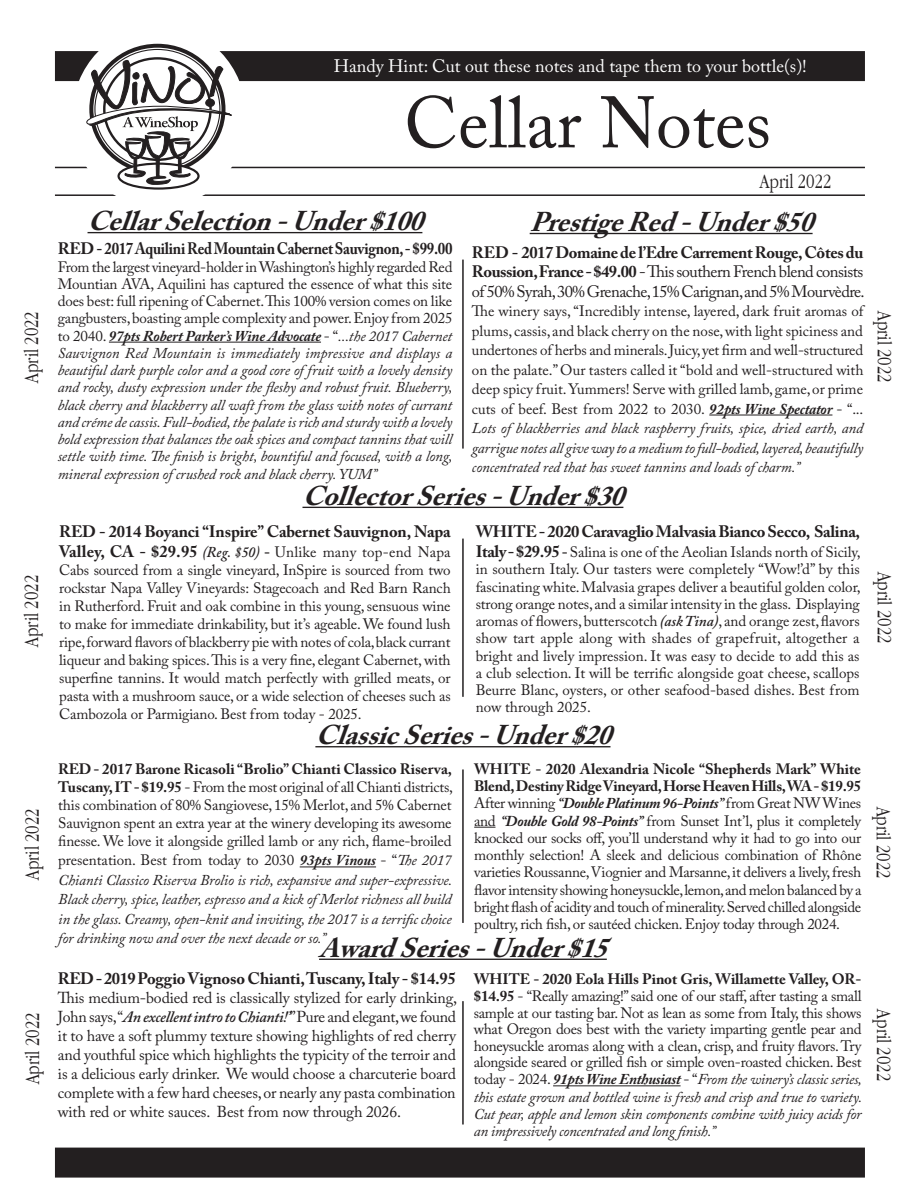
<style>
.page{position:relative;width:918px;height:1188px;background:#fff}
.page>*{position:absolute;margin:0;border:0;box-sizing:border-box;transform-origin:0 0}
.t1{font:72px "Adobe Caslon Pro";color:#231f20}
.t2{font:italic 700 27px "Adobe Caslon Pro";color:#231f20}
.t3{font:300 21px "Apple Garamond BT";color:#231f20}
.t4{font:18px "Adobe Caslon Pro";color:#fff}
.t5{font:700 16.5px "Adobe Caslon Pro";letter-spacing:-.02em;color:#231f20}
.t6{font:16.5px/19.5px "Adobe Caslon Pro";letter-spacing:-.035em;color:#231f20;text-align:justify}
.t7{font:15.75px/18.9px "Adobe Caslon Pro";letter-spacing:-.01em;color:#231f20;text-align:justify}
.t8{font:15px/17.2px "Adobe Caslon Pro";letter-spacing:-.01em;color:#231f20;text-align:justify}
.t9{font:italic 15px/17.2px "Adobe Caslon Pro";letter-spacing:-.01em;color:#231f20;text-align:justify}
.s1{font-style:normal}
.s2{font-weight:700}
.s3{font-weight:700;font-style:italic}
.s4{font-style:italic}
.s5{font-weight:700;font-size:16.5px}
.s6{font-weight:600;font-style:italic}
</style>
<div class="page">
<hr style="left:462px;top:1001px;width:2px;height:124px;background:#231f20">
<hr style="left:319px;top:959px;width:288px;height:1px;background:#231f20">
<hr style="left:553px;top:1085px;width:128px;height:1px;background:#231f20">
<div style="left:55px;top:1148px;width:810px;height:30px;background:#231f20"></div>
<hr style="left:88px;top:232px;width:334px;height:1px;background:#231f20">
<hr style="left:109px;top:342px;width:212px;height:1px;background:#231f20">
<hr style="left:462px;top:260px;width:2px;height:189px;background:#231f20">
<hr style="left:530px;top:233px;width:283px;height:1px;background:#231f20">
<hr style="left:709px;top:415px;width:123px;height:1px;background:#231f20">
<hr style="left:462px;top:539px;width:2px;height:158px;background:#231f20">
<hr style="left:302px;top:507px;width:321px;height:1px;background:#231f20">
<hr style="left:462px;top:769px;width:2px;height:154px;background:#231f20">
<hr style="left:315px;top:746px;width:296px;height:1px;background:#231f20">
<hr style="left:300px;top:867px;width:76px;height:1px;background:#231f20">
<svg style="left:474px;top:827px;width:22px;height:1px"></svg>
<div style="left:55px;top:51px;width:810px;height:30px;background:#231f20"></div>
<hr style="left:55px;top:167px;width:810px;height:1px;background:#231f20">
<hr style="left:55px;top:194px;width:810px;height:2px;background:#231f20">
<div style="left:72px;top:26px;width:174px;height:182px;background:#fff;border-radius:50%"></div>
<svg style="left:86px;top:44px;width:146px;height:146px"></svg>
<h3 class="t3" style="left:19px;top:383px;width:73px;rotate:-90deg">April 2022</h3>
<h3 class="t3" style="left:19px;top:647px;width:73px;rotate:-90deg">April 2022</h3>
<h3 class="t3" style="left:19px;top:880px;width:73px;rotate:-90deg">April 2022</h3>
<h3 class="t3" style="left:19px;top:1084px;width:73px;rotate:-90deg">April 2022</h3>
<p class="t4" style="left:334px;top:55px;width:475px">Handy Hint: Cut out these notes and tape them to your bottle(s)!</p>
<h1 class="t1" style="left:404px;top:80px;width:368px">Cellar Notes</h1>
<h3 class="t3" style="left:760px;top:168px;width:73px">April 2022</h3>
<h2 class="t2" style="left:88px;top:205px;width:353px">CellarSelection-Under$100</h2>
<p class="t5" style="left:58px;top:239px;width:396px">RED - 2017 Aquilini Red Mountain Cabernet Sauvignon, - $99.00</p>
<p class="t9" style="left:58px;top:258px;width:397px"><span class="s1">From the largest vineyard-holder in Washington’s highly regarded Red Mountian AVA, Aquilini has captured the essence of what this site does best: full ripening of Cabernet. This 100% version comes on like gangbusters, boasting ample complexity and power. Enjoy from 2025 to 2040.</span> <span class="s2">97pts Robert Parker’s Wine Advocate</span> <span class="s1">- “</span>...the 2017 Cabernet Sauvignon Red Mountain is immediately impressive and displays a beautiful dark purple color and a good core of fruit with a lovely density and rocky, dusty expression under the fleshy and robust fruit. Blueberry, black cherry and blackberry all waft from the glass with notes of currant and créme de cassis. Full-bodied, the palate is rich and sturdy with a lovely bold expression that balances the oak spices and compact tannins that will settle with time. The finish is bright, bountiful and focused, with a long, mineral expression of crushed rock and black cherry. YUM”</p>
<h2 class="t2" style="left:530px;top:206px;width:301px">PrestigeRed-Under$50</h2>
<p class="t6" style="left:472px;top:242px;width:394px"><span class="s2">RED - 2017 Domaine de l’Edre Carrement Rouge, Côtes du Roussion, France - $49.00</span> - This southern French blend consists of 50% Syrah,30% Grenache,15% Carignan,and 5% Mourvèdre.</p>
<p class="t8" style="left:472px;top:301px;width:393px;line-height:19.5px">The winery says, “Incredibly intense, layered, dark fruit aromas of plums, cassis, and black cherry on the nose, with light spiciness and undertones of herbs and minerals. Juicy, yet firm and well-structured on the palate.” Our tasters called it “bold and well-structured with deep spicy fruit. Yummers! Serve with grilled lamb, game, or prime cuts of beef. Best from 2022 to 2030. <span class="s3">92pts Wine Spectator</span> - “...<br><span class="s4">Lots of blackberries and black raspberry fruits, spice, dried earth, and garrigue notes all give way to a medium to full-bodied, layered, beautifully concentrated red that has sweet tannins and loads of charm.”</span></p>
<h3 class="t3" style="left:897px;top:311px;width:73px;rotate:90deg">April 2022</h3>
<h2 class="t2" style="left:302px;top:480px;width:339px">CollectorSeries-Under$30</h2>
<p class="t5" style="left:476px;top:522px;width:386px">WHITE - 2020 Caravaglio Malvasia Bianco Secco, Salina,</p>
<p class="t8" style="left:476px;top:543px;width:386px"><span class="s5">Italy - $29.95</span><span class="s2">-</span> Salina is one of the Aeolian Islands north of Sicily, in southern Italy. Our tasters were completely “Wow!’d” by this fascinating white. Malvasia grapes deliver a beautiful golden color, strong orange notes, and a similar intensity in the glass. Displaying aromas of flowers, butterscotch <span class="s6">(ask Tina)</span>, and orange zest, flavors show tart apple along with shades of grapefruit, altogether a bright and lively impression. It was easy to decide to add this as a club selection. It will be terrific alongside goat cheese, scallops Beurre Blanc, oysters, or other seafood-based dishes. Best from now through 2025.</p>
<p class="t5" style="left:59px;top:522px;width:393px">RED - 2014 Boyanci “Inspire” Cabernet Sauvignon, Napa</p>
<p class="t8" style="left:59px;top:543px;width:393px;line-height:18px"><span class="s5">Valley, CA - $29.95</span> <span class="s6">(Reg. $50)</span> <span class="s2">-</span> Unlike many top-end Napa Cabs sourced from a single vineyard, InSpire is sourced from two rockstar Napa Valley Vineyards: Stagecoach and Red Barn Ranch in Rutherford. Fruit and oak combine in this young, sensuous wine to make for immediate drinkability, but it’s ageable. We found lush ripe, forward flavors of blackberry pie with notes of cola, black currant liqueur and baking spices. This is a very fine, elegant Cabernet, with superfine tannins. It would match perfectly with grilled meats, or pasta with a mushroom sauce, or a wide selection of cheeses such as Cambozola or Parmigiano. Best from today - 2025.</p>
<h2 class="t2" style="left:315px;top:719px;width:313px">ClassicSeries-Under$20</h2>
<p class="t8" style="left:58px;top:760px;width:396px;line-height:18px"><span class="s2">RED - 2017 Barone Ricasoli “Brolio” Chianti Classico Riserva, Tuscany, IT - $19.95</span> - From the most original of all Chianti districts, this combination of 80% Sangiovese, 15% Merlot, and 5% Cabernet Sauvignon spent an extra year at the winery developing its awesome finesse. We love it alongside grilled lamb or any rich, flame-broiled</p>
<p class="t9" style="left:58px;top:851px;width:395px;line-height:19.5px"><span class="s1">presentation. Best from today to 2030</span> <span class="s2">93pts Vinous</span> <span class="s1">- “</span>The 2017<br>Chianti Classico Riserva Brolio is rich, expansive and super-expressive.<br>Black cherry, spice, leather, espresso and a kick of Merlot richness all build in the glass. Creamy, open-knit and inviting, the 2017 is a terrific choice for drinking now and over the next decade or so.”</p>
<p class="t8" style="left:474px;top:760px;width:389px"><span class="s2">WHITE - 2020 Alexandria Nicole “Shepherds Mark” White Blend, Destiny Ridge Vineyard, Horse Heaven Hills, WA - $19.95<br></span>After winning <span class="s3">“Double Platinum 96-Points”</span> from Great NW Wines and <span class="s3">“Double Gold 98-Points”</span> from Sunset Int’l, plus it completely knocked our socks off, you’ll understand why it had to go into our monthly selection! A sleek and delicious combination of Rhône varieties Roussanne, Viognier and Marsanne, it delivers a lively, fresh flavor intensity showing honeysuckle, lemon, and melon balanced by a bright flash of acidity and touch of minerality. Served chilled alongside poultry, rich fish, or sautéed chicken. Enjoy today through 2024.</p>
<h2 class="t2" style="left:319px;top:931px;width:306px">AwardSeries-Under$15</h2>
<p class="t8" style="left:474px;top:970px;width:390px"><span class="s2">WHITE - 2020 Eola Hills Pinot Gris, Willamette Valley, OR-$14.95</span> - “Really amazing!” said one of our staff, after tasting a small sample at our tasting bar. Not as lean as some from Italy, this shows what Oregon does best with the variety imparting gentle pear and honeysuckle aromas along with a clean, crisp, and fruity flavors. Try alongside seared or grilled fish or simple oven-roasted chicken. Best today - 2024. <span class="s3">91pts Wine Enthusiast</span> - “<span class="s4">From the winery’s classic series, this estate grown and bottled wine is fresh and crisp and true to variety.<br>Cut pear, apple and lemon skin components combine with juicy acids for an impressively concentrated and long finish.”</span></p>
<p class="t5" style="left:58px;top:969px;width:399px">RED - 2019 Poggio Vignoso Chianti, Tuscany, Italy - $14.95</p>
<p class="t7" style="left:58px;top:988px;width:401px">This medium-bodied red is classically stylized for early drinking, John says,“<span class="s6">An excellent intro to Chianti!’</span>” Pure and elegant, we found it to have a soft plummy texture showing highlights of red cherry and youthful spice which highlights the typicity of the terroir and is a delicious early drinker. We would choose a charcuterie board complete with a few hard cheeses, or nearly any pasta combination with red or white sauces. Best from now through 2026.</p>
<h3 class="t3" style="left:897px;top:572px;width:73px;rotate:90deg">April 2022</h3>
<h3 class="t3" style="left:897px;top:807px;width:73px;rotate:90deg">April 2022</h3>
<h3 class="t3" style="left:897px;top:1009px;width:73px;rotate:90deg">April 2022</h3>
</div>
